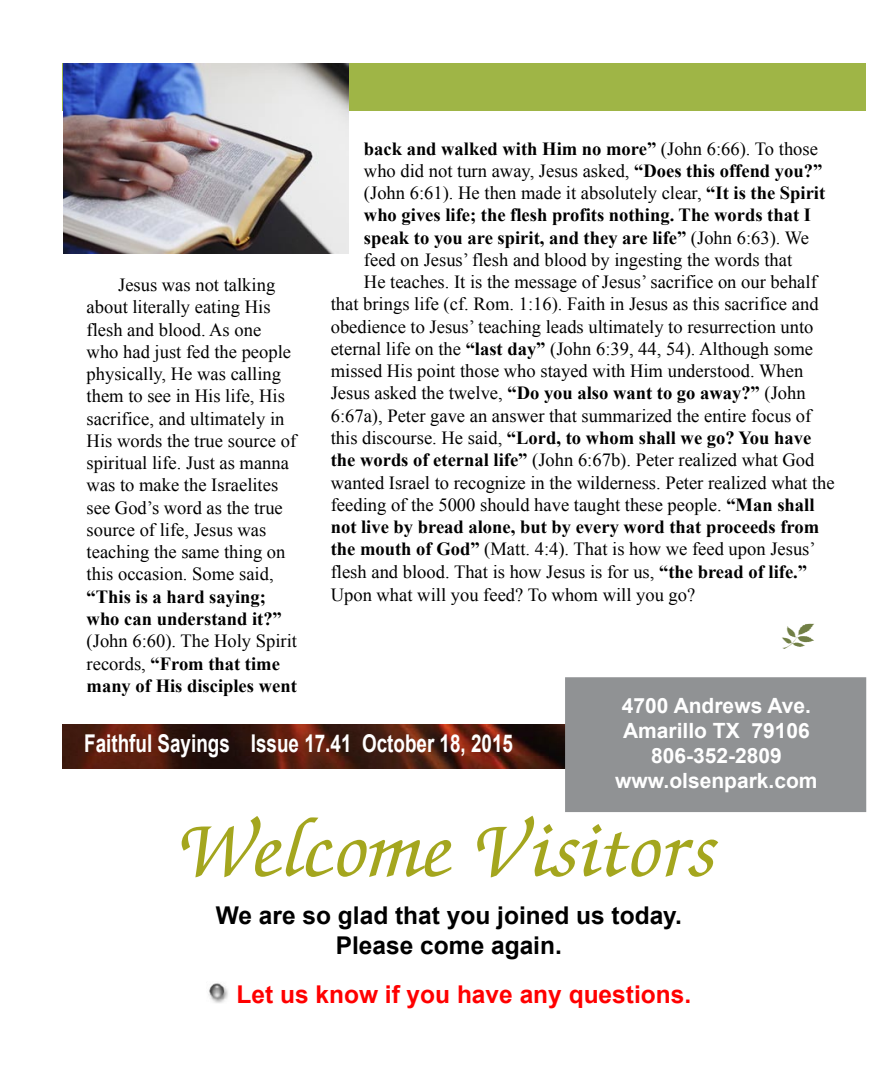
<style>
.page{position:relative;width:882px;height:1071px;background:#fff}
.page>*{position:absolute;margin:0;border:0;box-sizing:border-box;transform-origin:0 0}
.t1{font:italic 500 87.5px "Zapf Chancery";color:#a4a61e}
.t2{font:700 24.5px/29.4px "Arial";color:#000;text-align:center}
.t3{font:700 24.5px "Arial";color:#fff;scale:.77 1}
.t4{font:700 24.5px "Arial";color:#f00}
.t5{font:700 21px/25.2px "Arial";color:#fff;text-align:center}
.t6{font:18.55px/22.2px "Times New Roman";color:#000}
.t7{font:700 18.55px/22.2px "Times New Roman";color:#000}
.s1{font-weight:400}
.s2{font-weight:700}
</style>
<div class="page">
<img style="left:63px;top:725px;width:502px;height:44px">
<div style="left:567px;top:679px;width:297px;height:131px;background:#909294"></div>
<div style="left:565px;top:677px;width:301px;height:135px;border:4px solid #909294"></div>
<div style="left:63px;top:63px;width:803px;height:47px;background:#9fb546"></div>
<img style="left:208px;top:983px;width:20px;height:20px">
<img style="left:63px;top:63px;width:285px;height:191px">
<p class="t7" style="left:364px;top:137px;width:456px">back and walked with Him no more” <span class="s1">(John 6:66). To those</span></p>
<p class="t6" style="left:364px;top:159px;width:460px">who did not turn away, Jesus asked, <span class="s2">“Does this offend you?”</span></p>
<p class="t6" style="left:364px;top:182px;width:463px">(John 6:61). He then made it absolutely clear, <span class="s2">“It is the Spirit</span></p>
<p class="t7" style="left:364px;top:204px;width:449px">who gives life; the flesh profits nothing. The words that I</p>
<p class="t7" style="left:364px;top:226px;width:447px">speak to you are spirit, and they are life” <span class="s1">(John 6:63). We</span></p>
<p class="t6" style="left:364px;top:248px;width:430px">feed on Jesus’ flesh and blood by ingesting the words that</p>
<p class="t6" style="left:364px;top:271px;width:454px">He teaches. It is the message of Jesus’ sacrifice on our behalf</p>
<p class="t6" style="left:331px;top:293px;width:489px">that brings life (cf. Rom. 1:16). Faith in Jesus as this sacrifice and</p>
<p class="t6" style="left:331px;top:315px;width:484px">obedience to Jesus’ teaching leads ultimately to resurrection unto</p>
<p class="t6" style="left:331px;top:337px;width:484px">eternal life on the <span class="s2">“last day”</span> (John 6:39, 44, 54). Although some</p>
<p class="t6" style="left:331px;top:360px;width:474px">missed His point those who stayed with Him understood. When</p>
<p class="t6" style="left:331px;top:382px;width:477px">Jesus asked the twelve, <span class="s2">“Do you also want to go away?”</span> (John</p>
<p class="t6" style="left:331px;top:404px;width:482px">6:67a), Peter gave an answer that summarized the entire focus of</p>
<p class="t7" style="left:331px;top:426px;width:482px"><span class="s1">this discourse. He said,</span> “Lord, to whom shall we go? You have</p>
<p class="t6" style="left:331px;top:449px;width:485px"><span class="s2">the words of eternal life”</span> (John 6:67b). Peter realized what God</p>
<p class="t6" style="left:331px;top:471px;width:505px">wanted Israel to recognize in the wilderness. Peter realized what the</p>
<p class="t6" style="left:331px;top:493px;width:485px">feeding of the 5000 should have taught these people. <span class="s2">“Man shall</span></p>
<p class="t7" style="left:331px;top:515px;width:490px">not live by bread alone, but by every word that proceeds from</p>
<p class="t6" style="left:331px;top:538px;width:486px"><span class="s2">the mouth of God”</span> (Matt. 4:4). That is how we feed upon Jesus’</p>
<p class="t6" style="left:331px;top:560px;width:478px">flesh and blood. That is how Jesus is for us, <span class="s2">“the bread of life.”</span></p>
<p class="t6" style="left:331px;top:583px;width:366px">Upon what will you feed? To whom will you go?</p>
<p class="t6" style="left:87px;top:274px;width:211px;text-indent:32px">Jesus was not talking about literally eating His flesh and blood. As one who had just fed the people physically, He was calling them to see in His life, His sacrifice, and ultimately in<br>His words the true source of spiritual life. Just as manna was to make the Israelites see God’s word as the true source of life, Jesus was teaching the same thing on this occasion. Some said,</p>
<p class="t7" style="left:87px;top:585px;width:197px">“This is a hard saying; who can understand it?”</p>
<p class="t7" style="left:87px;top:629px;width:212px"><span class="s1">(John 6:60). The Holy Spirit records,</span> “From that time many of His disciples went</p>
<h2 class="t3" style="left:84px;top:730px;width:558px">Faithful Sayings Issue 17.41 October 18, 2015</h2>
<p class="t5" style="left:615px;top:693px;width:204px">4700 Andrews Ave.<br>Amarillo TX 79106<br>806-352-2809 www.olsenpark.com</p>
<h1 class="t1" style="left:180px;top:805px;width:540px">Welcome Visitors</h1>
<h2 class="t2" style="left:216px;top:901px;width:468px">We are so glad that you joined us today.<br>Please come again.</h2>
<h2 class="t4" style="left:236px;top:980px;width:456px">Let us know if you have any questions.</h2>
</div>
